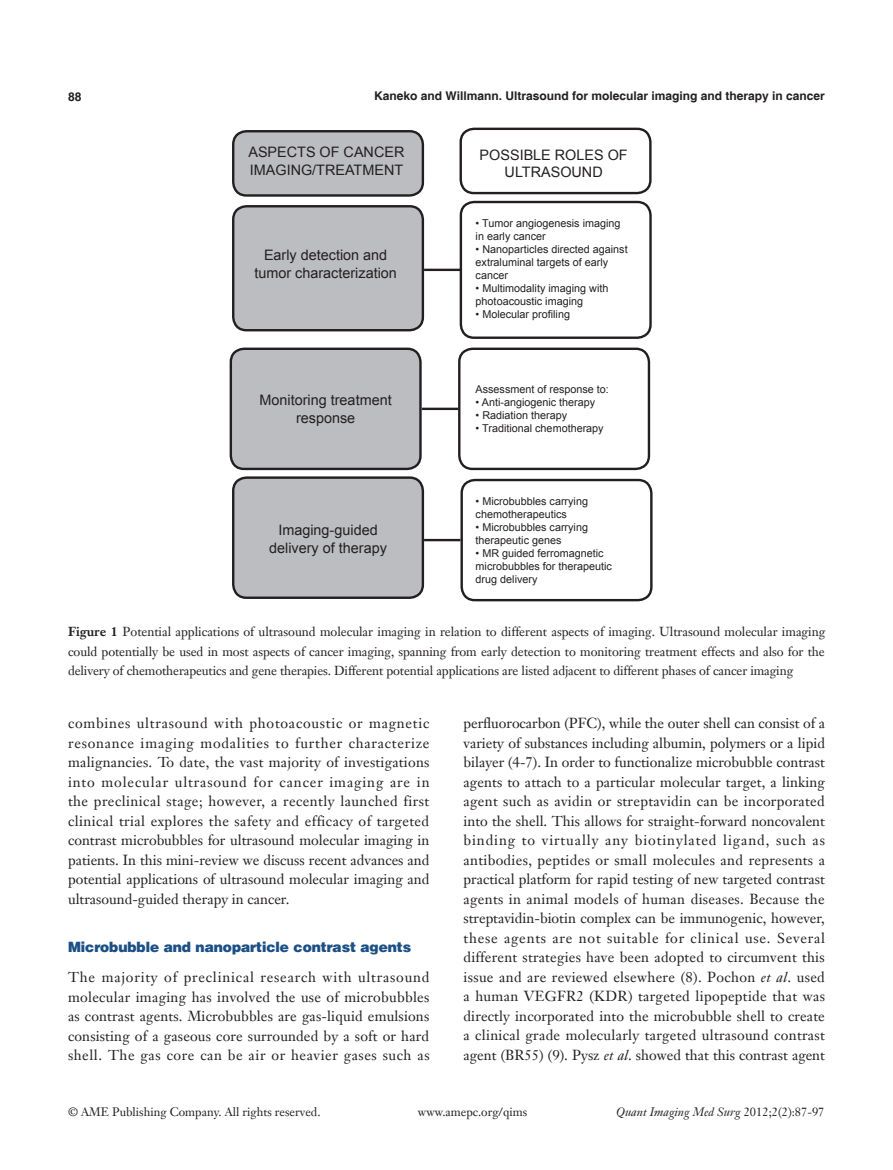
<style>
.page{position:relative;width:893px;height:1170px;background:#fff}
.page>*{position:absolute;margin:0;border:0;box-sizing:border-box;transform-origin:0 0}
.t1{font:14.4px/17.2px "Arial";color:#231f20;text-align:center}
.t2{font:14.25px/19.5px "Janson Text LT";color:#231f20;text-align:justify}
.t3{font:900 14.25px "Helvetica";color:#1c5085}
.t4{font:12.75px/19.5px "Janson Text LT";letter-spacing:-.01em;color:#231f20;text-align:justify}
.t5{font:700 12px "Helvetica";color:#231f20}
.t6{font:12px "Janson Text LT";color:#231f20}
.t7{font:italic 12px "Janson Text LT";color:#231f20}
.t8{font:10.8px/12.9px "Arial";color:#231f20}
.s1{font-weight:700}
.s2{font-style:italic}
.s3{font-style:normal}
</style>
<div class="page">
<div style="left:459px;top:128px;width:193px;height:66px;border:2px solid #231f20;border-radius:13px"></div>
<div style="left:460px;top:201px;width:192px;height:138px;border:2px solid #231f20;border-radius:13px"></div>
<div style="left:458px;top:347px;width:192px;height:123px;border:2px solid #231f20;border-radius:13px"></div>
<div style="left:460px;top:479px;width:192px;height:122px;border:2px solid #231f20;border-radius:13px"></div>
<div style="left:233px;top:477px;width:190px;height:120px;background:#bcbdc0;border-radius:13px"></div>
<div style="left:232px;top:476px;width:192px;height:123px;border:2px solid #231f20;border-radius:13px"></div>
<div style="left:231px;top:349px;width:189px;height:120px;background:#bcbdc0;border-radius:13px"></div>
<div style="left:230px;top:347px;width:192px;height:123px;border:2px solid #231f20;border-radius:13px"></div>
<div style="left:233px;top:206px;width:190px;height:124px;background:#bcbdc0;border-radius:13px"></div>
<div style="left:232px;top:205px;width:192px;height:126px;border:2px solid #231f20;border-radius:13px"></div>
<div style="left:233px;top:131px;width:190px;height:64px;background:#bcbdc0;border-radius:13px"></div>
<div style="left:232px;top:130px;width:192px;height:67px;border:2px solid #231f20;border-radius:13px"></div>
<hr style="left:424px;top:269px;width:36px;height:2px;background:#231f20">
<hr style="left:422px;top:407px;width:36px;height:3px;background:#231f20">
<hr style="left:424px;top:539px;width:36px;height:2px;background:#231f20">
<p class="t5" style="left:68px;top:89px;width:15px">88</p>
<p class="t5" style="left:374px;top:88px;width:452px">Kaneko and Willmann. Ultrasound for molecular imaging and therapy in cancer</p>
<p class="t1" style="left:248px;top:144px;width:158px;text-align:left">ASPECTS OF CANCER<br>IMAGING/TREATMENT</p>
<p class="t1" style="left:254px;top:247px;width:144px">Early detection and tumor characterization</p>
<p class="t1" style="left:260px;top:392px;width:134px">Monitoring treatment response</p>
<p class="t1" style="left:269px;top:522px;width:119px">Imaging-guided delivery of therapy</p>
<p class="t1" style="left:480px;top:146px;width:150px">POSSIBLE ROLES OF<br>ULTRASOUND</p>
<p class="t8" style="left:476px;top:217px;width:146px">• Tumor angiogenesis imaging in early cancer</p>
<p class="t8" style="left:476px;top:243px;width:154px">• Nanoparticles directed against extraluminal targets of early cancer</p>
<p class="t8" style="left:476px;top:282px;width:134px">• Multimodality imaging with photoacoustic imaging</p>
<p class="t8" style="left:476px;top:308px;width:96px">• Molecular profiling</p>
<p class="t8" style="left:476px;top:383px;width:135px">Assessment of response to:</p>
<p class="t8" style="left:476px;top:396px;width:121px">• Anti-angiogenic therapy</p>
<p class="t8" style="left:476px;top:409px;width:93px">• Radiation therapy</p>
<p class="t8" style="left:476px;top:422px;width:130px">• Traditional chemotherapy</p>
<p class="t8" style="left:476px;top:495px;width:114px">• Microbubbles carrying chemotherapeutics</p>
<p class="t8" style="left:476px;top:521px;width:114px">• Microbubbles carrying therapeutic genes</p>
<p class="t8" style="left:476px;top:546px;width:138px">• MR guided ferromagnetic microbubbles for therapeutic drug delivery</p>
<p class="t4" style="left:68px;top:622px;width:759px"><span class="s1">Figure 1</span> Potential applications of ultrasound molecular imaging in relation to different aspects of imaging. Ultrasound molecular imaging could potentially be used in most aspects of cancer imaging, spanning from early detection to monitoring treatment effects and also for the delivery of chemotherapeutics and gene therapies. Different potential applications are listed adjacent to different phases of cancer imaging</p>
<p class="t2" style="left:68px;top:713px;width:363px">combines ultrasound with photoacoustic or magnetic resonance imaging modalities to further characterize malignancies. To date, the vast majority of investigations into molecular ultrasound for cancer imaging are in the preclinical stage; however, a recently launched first clinical trial explores the safety and efficacy of targeted contrast microbubbles for ultrasound molecular imaging in patients. In this mini-review we discuss recent advances and potential applications of ultrasound molecular imaging and ultrasound-guided therapy in cancer.</p>
<p class="t3" style="left:68px;top:937px;width:345px">Microbubble and nanoparticle contrast agents</p>
<p class="t2" style="left:68px;top:967px;width:363px">The majority of preclinical research with ultrasound molecular imaging has involved the use of microbubbles as contrast agents. Microbubbles are gas-liquid emulsions consisting of a gaseous core surrounded by a soft or hard shell. The gas core can be air or heavier gases such as</p>
<p class="t2" style="left:463px;top:713px;width:363px">perfluorocarbon (PFC), while the outer shell can consist of a variety of substances including albumin, polymers or a lipid bilayer (4-7). In order to functionalize microbubble contrast agents to attach to a particular molecular target, a linking agent such as avidin or streptavidin can be incorporated into the shell. This allows for straight-forward noncovalent binding to virtually any biotinylated ligand, such as antibodies, peptides or small molecules and represents a practical platform for rapid testing of new targeted contrast agents in animal models of human diseases. Because the streptavidin-biotin complex can be immunogenic, however, these agents are not suitable for clinical use. Several different strategies have been adopted to circumvent this issue and are reviewed elsewhere (8). Pochon <span class="s2">et al</span>. used a human VEGFR2 (KDR) targeted lipopeptide that was directly incorporated into the microbubble shell to create a clinical grade molecularly targeted ultrasound contrast agent (BR55) (9). Pysz <span class="s2">et al</span>. showed that this contrast agent</p>
<p class="t6" style="left:68px;top:1104px;width:254px">© AME Publishing Company. All rights reserved.</p>
<p class="t6" style="left:418px;top:1104px;width:111px">www.amepc.org/qims</p>
<p class="t7" style="left:616px;top:1104px;width:210px">Quant Imaging Med Surg <span class="s3">2012;2(2):87-97</span></p>
</div>
